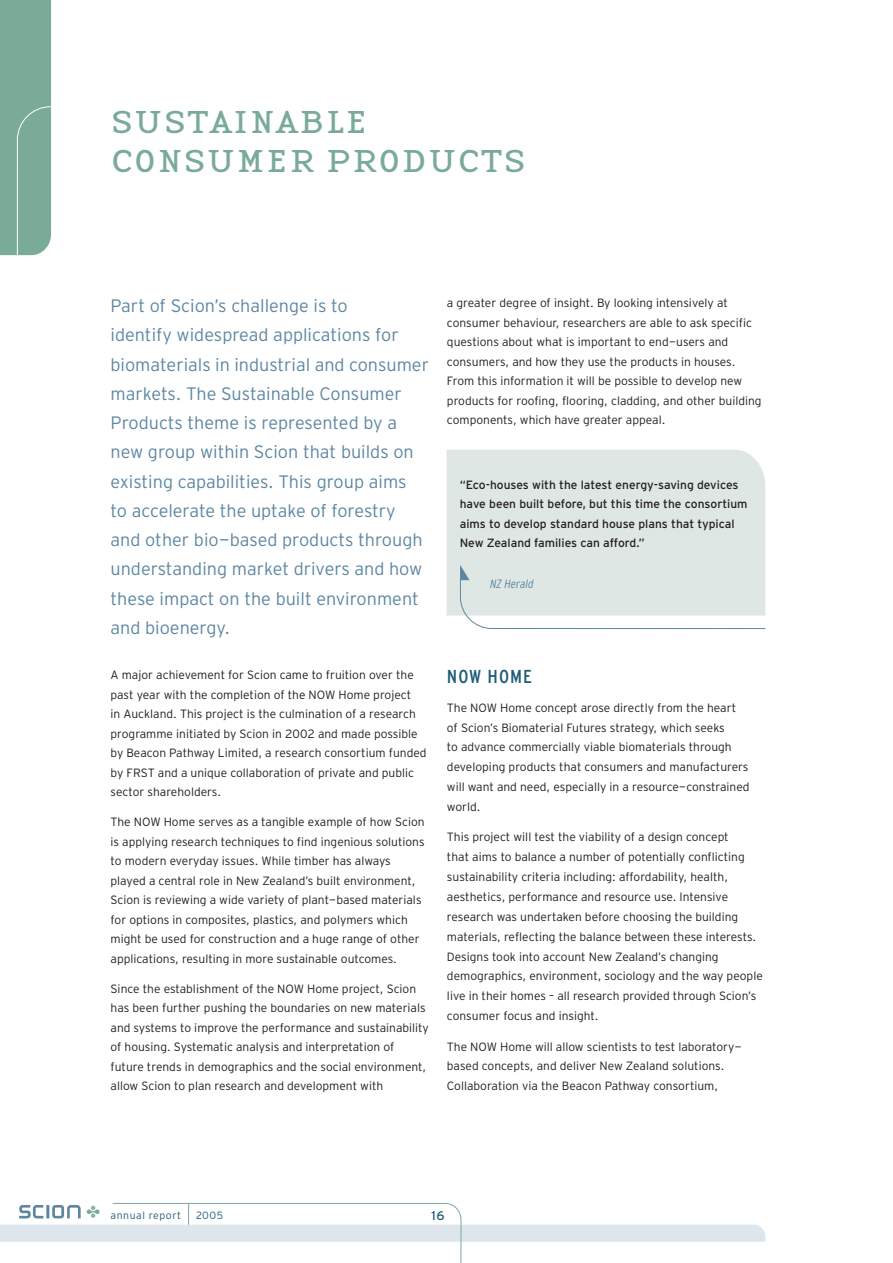
<style>
.page{position:relative;width:893px;height:1263px;background:#fff}
.page>*{position:absolute;margin:0;border:0;box-sizing:border-box;transform-origin:0 0}
.t1{font:33px "Base Twelve Serif";color:#79ab98;scale:1.2 1}
.t2{font:condensed 18.75px "Interstate Tab";color:#1e5d79;scale:1.05 1}
.t3{font:300 18px/29.2px "Interstate Tab";color:#5d87a1}
.t4{font:12.75px "Interstate";color:#1e5d79}
.t5{font:300 12px/19.5px "Interstate Tab";color:#231f20}
.t6{font:12px/19.5px "Interstate";color:#231f20}
.t7{font:italic 300 condensed 12px "Interstate Tab";color:#5d87a1;scale:1.05 1}
.t8{font:300 10.5px "Interstate";letter-spacing:.05em;color:#1e5d79}
</style>
<div class="page">
<svg style="left:0;top:1203px;width:765px;height:60px"></svg>
<div style="left:447px;top:450px;width:318px;height:165px;background:#dee7e3"></div>
<div style="left:0;top:0;width:51px;height:256px;background:#79ab98"></div>
<svg style="left:460px;top:565px;width:306px;height:64px"></svg>
<h1 class="t1" style="left:111px;top:101px;width:103px">SUSTAINA</h1>
<h1 class="t1" style="left:299px;top:101px;width:38px">BLE</h1>
<h1 class="t1" style="left:111px;top:140px;width:20px">CON</h1>
<h1 class="t1" style="left:183px;top:140px;width:43px">SUMER</h1>
<h1 class="t1" style="left:325px;top:140px;width:44px">PRODUC</h1>
<h1 class="t1" style="left:480px;top:140px;width:40px">TS</h1>
<p class="t3" style="left:111px;top:291px;width:320px">Part of Scion’s challenge is to<br>identify widespread applications for biomaterials in industrial and consumer markets. The Sustainable Consumer Products theme is represented by a new group within Scion that builds on existing capabilities. This group aims<br>to accelerate the uptake of forestry and other bio-based products through understanding market drivers and how these impact on the built environment and bioenergy.</p>
<p class="t5" style="left:111px;top:665px;width:318px">A major achievement for Scion came to fruition over the past year with the completion of the NOW Home project<br>in Auckland. This project is the culmination of a research programme initiated by Scion in 2002 and made possible by Beacon Pathway Limited, a research consortium funded by FRST and a unique collaboration of private and public sector shareholders.</p>
<p class="t5" style="left:111px;top:812px;width:316px">The NOW Home serves as a tangible example of how Scion is applying research techniques to find ingenious solutions to modern everyday issues. While timber has always played a central role in New Zealand’s built environment, Scion is reviewing a wide variety of plant-based materials for options in composites, plastics, and polymers which might be used for construction and a huge range of other applications, resulting in more sustainable outcomes.</p>
<p class="t5" style="left:111px;top:979px;width:320px">Since the establishment of the NOW Home project, Scion has been further pushing the boundaries on new materials and systems to improve the performance and sustainability of housing. Systematic analysis and interpretation of future trends in demographics and the social environment, allow Scion to plan research and development with</p>
<p class="t5" style="left:447px;top:293px;width:316px">a greater degree of insight. By looking intensively at consumer behaviour, researchers are able to ask specific questions about what is important to end-users and consumers, and how they use the products in houses.<br>From this information it will be possible to develop new products for roofing, flooring, cladding, and other building components, which have greater appeal.</p>
<p class="t6" style="left:460px;top:475px;width:289px">“Eco-houses with the latest energy-saving devices have been built before, but this time the consortium aims to develop standard house plans that typical New Zealand families can afford.”</p>
<p class="t7" style="left:489px;top:577px;width:45px">NZ Herald</p>
<h2 class="t2" style="left:447px;top:666px;width:82px">NOW HOME</h2>
<p class="t5" style="left:447px;top:697px;width:304px">The NOW Home concept arose directly from the heart of Scion’s Biomaterial Futures strategy, which seeks<br>to advance commercially viable biomaterials through developing products that consumers and manufacturers will want and need, especially in a resource-constrained world.</p>
<p class="t5" style="left:447px;top:827px;width:317px">This project will test the viability of a design concept<br>that aims to balance a number of potentially conflicting sustainability criteria including: affordability, health, aesthetics, performance and resource use. Intensive research was undertaken before choosing the building materials, reflecting the balance between these interests.<br>Designs took into account New Zealand’s changing demographics, environment, sociology and the way people live in their homes – all research provided through Scion’s consumer focus and insight.</p>
<p class="t5" style="left:447px;top:1036px;width:296px">The NOW Home will allow scientists to test laboratory&shy;based concepts, and deliver New Zealand solutions.<br>Collaboration via the Beacon Pathway consortium,</p>
<p class="t8" style="left:111px;top:1209px;width:72px">annual report</p>
<p class="t8" style="left:196px;top:1209px;width:29px">2005</p>
<p class="t4" style="left:431px;top:1208px;width:13px">16</p>
</div>
